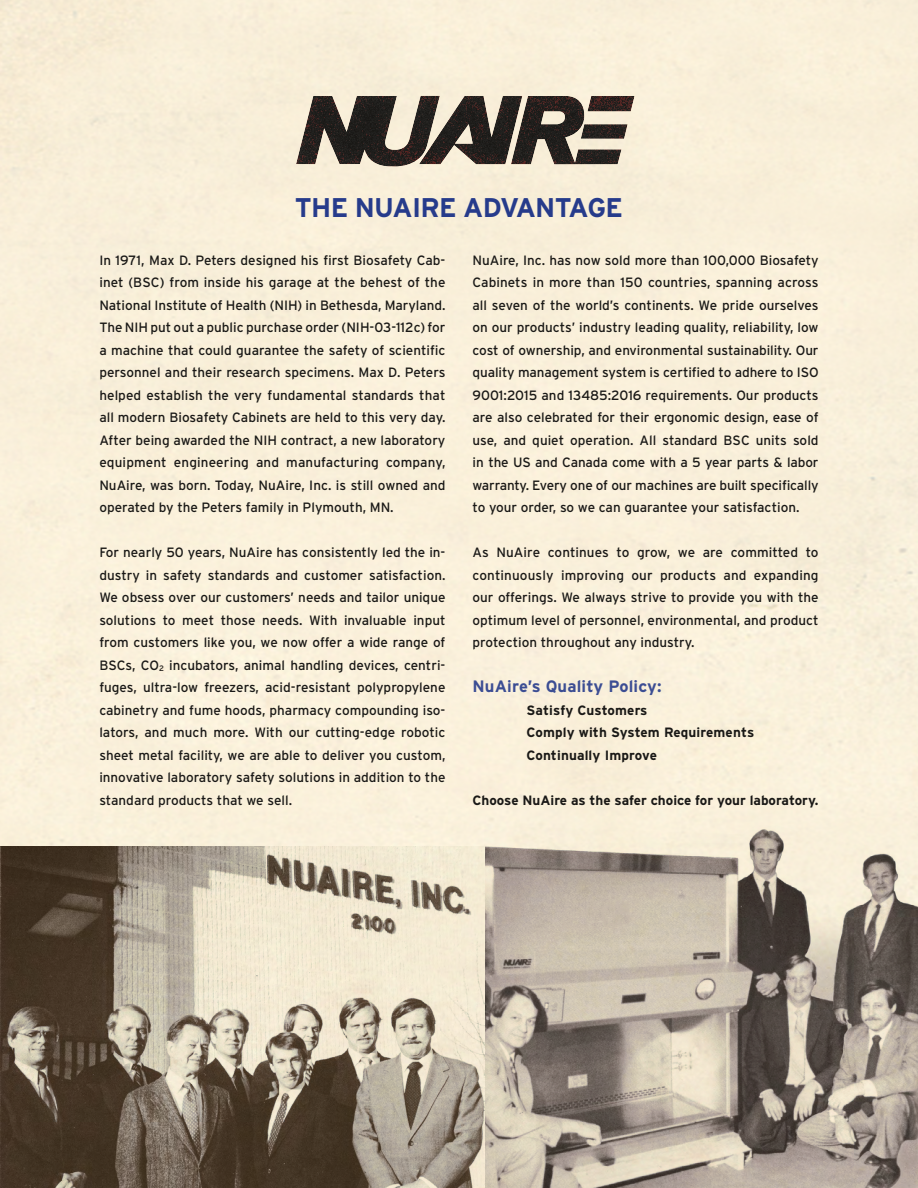
<style>
.page{position:relative;width:918px;height:1188px;background:#fff}
.page>*{position:absolute;margin:0;border:0;box-sizing:border-box;transform-origin:0 0}
.H3_Body{font:700 27px "Interstate";letter-spacing:-.025em;color:#263b8b}
.t1{font:700 16.5px "Interstate";letter-spacing:.01em;color:#263b8b}
.t2{font:13.5px/22.5px "Interstate";color:#000;text-align:justify}
.t3{font:700 13.5px/22.5px "Interstate";color:#000}
</style>
<div class="page">
<img style="left:484px;top:826px;width:434px;height:362px">
<img style="left:0;top:846px;width:484px;height:342px">
<div style="left:277px;top:78px;width:375px;height:94px;background:#fff;opacity:.15"></div>
<p class="H3_Body" style="left:295px;top:191px;width:330px">THE NUAIRE ADVANTAGE</p>
<p class="t2" style="left:99px;top:249px;width:348px">In 1971, Max D. Peters designed his first Biosafety Cab&shy;inet (BSC) from inside his garage at the behest of the National Institute of Health (NIH) in Bethesda, Maryland.<br>The NIH put out a public purchase order (NIH-03-112c) for a machine that could guarantee the safety of scientific personnel and their research specimens. Max D. Peters helped establish the very fundamental standards that all modern Biosafety Cabinets are held to this very day.<br>After being awarded the NIH contract, a new laboratory equipment engineering and manufacturing company, NuAire, was born. Today, NuAire, Inc. is still owned and operated by the Peters family in Plymouth, MN.</p>
<p class="t2" style="left:99px;top:541px;width:348px">For nearly 50 years, NuAire has consistently led the in&shy;dustry in safety standards and customer satisfaction.<br>We obsess over our customers’ needs and tailor unique solutions to meet those needs. With invaluable input from customers like you, we now offer a wide range of BSCs, CO<sub>2</sub> incubators, animal handling devices, centri&shy;fuges, ultra-low freezers, acid-resistant polypropylene cabinetry and fume hoods, pharmacy compounding iso&shy;lators, and much more. With our cutting-edge robotic sheet metal facility, we are able to deliver you custom, innovative laboratory safety solutions in addition to the standard products that we sell.</p>
<p class="t2" style="left:472px;top:249px;width:348px">NuAire, Inc. has now sold more than 100,000 Biosafety Cabinets in more than 150 countries, spanning across all seven of the world’s continents. We pride ourselves on our products’ industry leading quality, reliability, low cost of ownership, and environmental sustainability. Our quality management system is certified to adhere to ISO 9001:2015 and 13485:2016 requirements. Our products are also celebrated for their ergonomic design, ease of use, and quiet operation. All standard BSC units sold in the US and Canada come with a 5 year parts &amp; labor warranty. Every one of our machines are built specifically to your order, so we can guarantee your satisfaction.</p>
<p class="t2" style="left:472px;top:541px;width:348px">As NuAire continues to grow, we are committed to continuously improving our products and expanding our offerings. We always strive to provide you with the optimum level of personnel, environmental, and product protection throughout any industry.</p>
<p class="t1" style="left:472px;top:677px;width:191px">NuAire’s Quality Policy:</p>
<p class="t3" style="left:526px;top:699px;width:229px">Satisfy Customers<br>Comply with System Requirements<br>Continually Improve</p>
<p class="t3" style="left:472px;top:789px;width:348px">Choose NuAire as the safer choice for your laboratory.</p>
</div>
